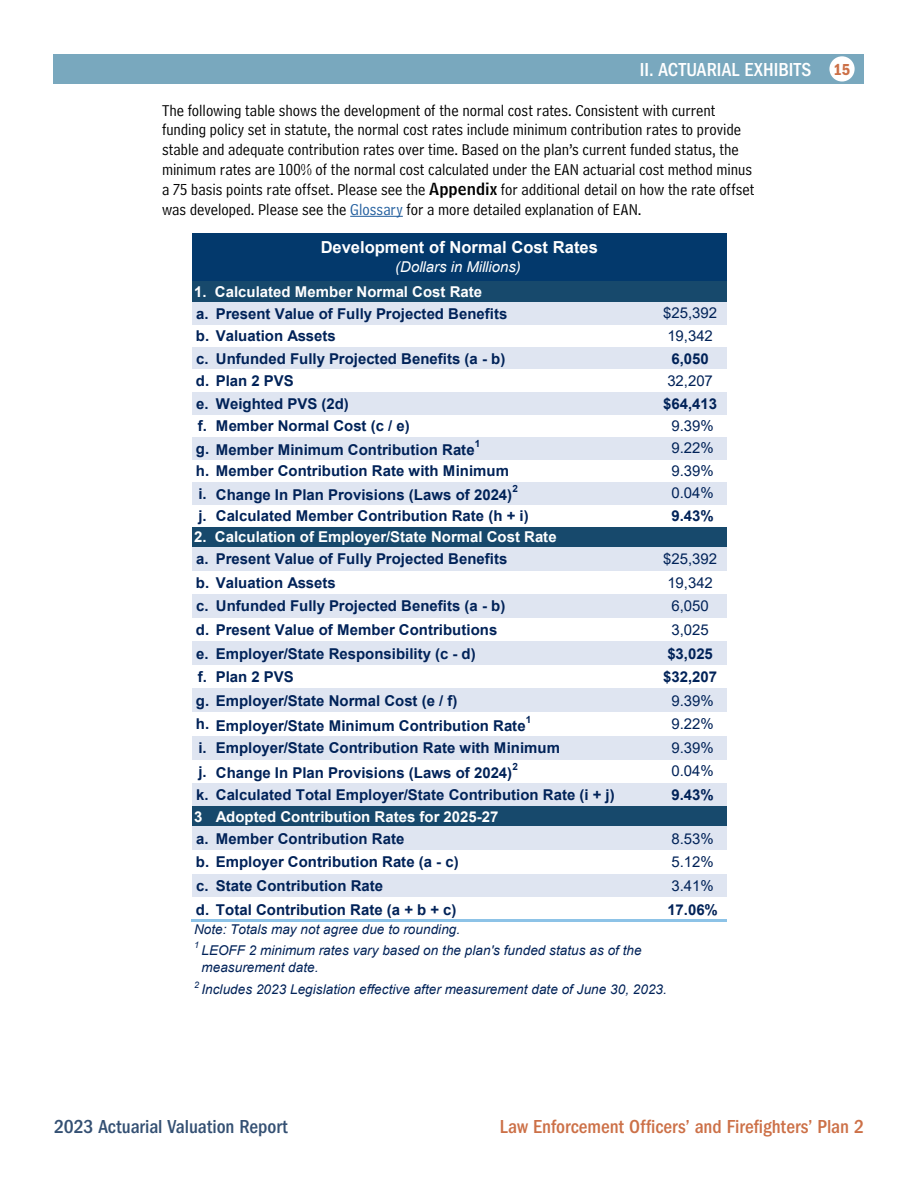
<style>
.page{position:relative;width:918px;height:1188px;background:#fff}
.page>*{position:absolute;margin:0;border:0;box-sizing:border-box;transform-origin:0 0}
.t1{font:500 condensed 19.5px "ITC Franklin Gothic Std";letter-spacing:.005em;color:#cc7047}
.t2{font:500 condensed 19.5px "ITC Franklin Gothic Std";letter-spacing:-.005em;color:#345073}
.t3{font:500 condensed 19.5px "ITC Franklin Gothic Std";color:#fff}
.t4{font:16.5px/19.8px "Bell Centennial Std Address";color:#000}
.t5{font:700 16.5px "Arial";color:#fff}
.t6{font:16.5px "ITC Franklin Gothic Std Dm Cd";color:#cc7047}
.t7{font:700 15px "Arial";color:#002258}
.t8{font:700 15px "Arial";color:#fff}
.t9{font:15px "Arial";color:#002258}
.t10{font:italic 15px "Arial";letter-spacing:-.005em;color:#fff}
.t11{font:italic 13.5px/17px "Arial";letter-spacing:.005em;color:#002258}
.t12{font:700 9.9px "Arial";color:#002258}
.t13{font:italic 9px "Arial";color:#002258}
.s1{font-family:"Bell Centennial Std Name Num"}
.s2{color:#215e9e}
</style>
<div class="page">
<div style="left:54px;top:54px;width:810px;height:30px;background:#79a8be"></div>
<div style="left:829px;top:56px;width:26px;height:26px;background:#fff;border-radius:50%"></div>
<hr style="left:350px;top:216px;width:53px;height:1px;background:#215e9e">
<div style="left:192px;top:233px;width:535px;height:49px;background:#03396c"></div>
<div style="left:192px;top:282px;width:535px;height:20px;background:#17496c"></div>
<div style="left:192px;top:302px;width:535px;height:23px;background:#dfe5f1"></div>
<div style="left:192px;top:347px;width:535px;height:23px;background:#dfe5f1"></div>
<div style="left:192px;top:369px;width:535px;height:23px;background:#fff"></div>
<div style="left:192px;top:392px;width:535px;height:23px;background:#dfe5f1"></div>
<div style="left:192px;top:437px;width:535px;height:23px;background:#dfe5f1"></div>
<div style="left:192px;top:482px;width:535px;height:23px;background:#dfe5f1"></div>
<div style="left:192px;top:527px;width:535px;height:20px;background:#17496c"></div>
<div style="left:192px;top:547px;width:535px;height:24px;background:#dfe5f1"></div>
<div style="left:192px;top:594px;width:535px;height:24px;background:#dfe5f1"></div>
<div style="left:192px;top:641px;width:535px;height:24px;background:#dfe5f1"></div>
<div style="left:192px;top:688px;width:535px;height:24px;background:#dfe5f1"></div>
<div style="left:192px;top:736px;width:535px;height:23px;background:#dfe5f1"></div>
<div style="left:192px;top:783px;width:535px;height:24px;background:#dfe5f1"></div>
<div style="left:192px;top:806px;width:535px;height:21px;background:#17496c"></div>
<div style="left:192px;top:827px;width:535px;height:23px;background:#dfe5f1"></div>
<div style="left:192px;top:874px;width:535px;height:23px;background:#dfe5f1"></div>
<hr style="left:191px;top:919px;width:536px;height:3px;background:#8dc3e7">
<h1 class="t3" style="left:640px;top:58px;width:38px">II. Actuarial</h1>
<h1 class="t3" style="left:744px;top:58px;width:14px">Exhibits</h1>
<p class="t4" style="left:162px;top:100px;width:594px">The following table shows the development of the normal cost rates. Consistent with current funding policy set in statute, the normal cost rates include minimum contribution rates to provide stable and adequate contribution rates over time. Based on the plan’s current funded status, the minimum rates are 100% of the normal cost calculated under the EAN actuarial cost method minus a 75 basis points rate offset. Please see the <span class="s1">Appendix</span> for additional detail on how the rate offset was developed. Please see the <span class="s2">Glossary</span> for a more detailed explanation of EAN.</p>
<p class="t5" style="left:321px;top:235px;width:279px">Development of Normal Cost Rates</p>
<p class="t10" style="left:395px;top:257px;width:127px">(Dollars in Millions)</p>
<p class="t8" style="left:194px;top:281px;width:289px">1. Calculated Member Normal Cost Rate</p>
<p class="t7" style="left:196px;top:303px;width:313px">a. Present Value of Fully Projected Benefits</p>
<p class="t9" style="left:663px;top:303px;width:55px">$25,392</p>
<p class="t7" style="left:196px;top:325px;width:142px">b. Valuation Assets</p>
<p class="t9" style="left:667px;top:325px;width:47px">19,342</p>
<p class="t7" style="left:196px;top:348px;width:311px">c. Unfunded Fully Projected Benefits (a - b)</p>
<p class="t7" style="left:671px;top:348px;width:39px">6,050</p>
<p class="t7" style="left:196px;top:370px;width:99px">d. Plan 2 PVS</p>
<p class="t9" style="left:667px;top:370px;width:47px">32,207</p>
<p class="t7" style="left:196px;top:393px;width:154px">e. Weighted PVS (2d)</p>
<p class="t7" style="left:663px;top:393px;width:55px">$64,413</p>
<p class="t7" style="left:198px;top:415px;width:214px">f. Member Normal Cost (c / e)</p>
<p class="t9" style="left:671px;top:415px;width:44px">9.39%</p>
<p class="t7" style="left:196px;top:439px;width:280px">g. Member Minimum Contribution Rate</p>
<p class="t12" style="left:475px;top:437px;width:7px">1</p>
<p class="t9" style="left:671px;top:438px;width:44px">9.22%</p>
<p class="t7" style="left:196px;top:460px;width:315px">h. Member Contribution Rate with Minimum</p>
<p class="t9" style="left:671px;top:460px;width:44px">9.39%</p>
<p class="t7" style="left:198px;top:484px;width:315px">i. Change In Plan Provisions (Laws of 2024)</p>
<p class="t12" style="left:512px;top:482px;width:7px">2</p>
<p class="t9" style="left:671px;top:483px;width:44px">0.04%</p>
<p class="t7" style="left:198px;top:505px;width:332px">j. Calculated Member Contribution Rate (h + i)</p>
<p class="t7" style="left:671px;top:505px;width:44px">9.43%</p>
<p class="t7" style="left:196px;top:548px;width:313px">a. Present Value of Fully Projected Benefits</p>
<p class="t9" style="left:663px;top:549px;width:55px">$25,392</p>
<p class="t7" style="left:196px;top:572px;width:142px">b. Valuation Assets</p>
<p class="t9" style="left:667px;top:572px;width:47px">19,342</p>
<p class="t7" style="left:196px;top:596px;width:311px">c. Unfunded Fully Projected Benefits (a - b)</p>
<p class="t9" style="left:671px;top:596px;width:39px">6,050</p>
<p class="t7" style="left:196px;top:619px;width:303px">d. Present Value of Member Contributions</p>
<p class="t9" style="left:671px;top:619px;width:39px">3,025</p>
<p class="t7" style="left:196px;top:643px;width:281px">e. Employer/State Responsibility (c - d)</p>
<p class="t7" style="left:667px;top:643px;width:47px">$3,025</p>
<p class="t7" style="left:198px;top:666px;width:97px">f. Plan 2 PVS</p>
<p class="t7" style="left:663px;top:666px;width:55px">$32,207</p>
<p class="t7" style="left:196px;top:690px;width:263px">g. Employer/State Normal Cost (e / f)</p>
<p class="t9" style="left:671px;top:690px;width:44px">9.39%</p>
<p class="t7" style="left:196px;top:715px;width:331px">h. Employer/State Minimum Contribution Rate</p>
<p class="t12" style="left:526px;top:713px;width:7px">1</p>
<p class="t9" style="left:671px;top:714px;width:44px">9.22%</p>
<p class="t7" style="left:198px;top:737px;width:363px">i. Employer/State Contribution Rate with Minimum</p>
<p class="t9" style="left:671px;top:737px;width:44px">9.39%</p>
<p class="t7" style="left:198px;top:762px;width:315px">j. Change In Plan Provisions (Laws of 2024)</p>
<p class="t12" style="left:512px;top:760px;width:7px">2</p>
<p class="t9" style="left:671px;top:761px;width:44px">0.04%</p>
<p class="t7" style="left:196px;top:784px;width:420px">k. Calculated Total Employer/State Contribution Rate (i + j)</p>
<p class="t7" style="left:671px;top:784px;width:44px">9.43%</p>
<p class="t8" style="left:194px;top:806px;width:306px">3 Adopted Contribution Rates for 2025-27</p>
<p class="t7" style="left:196px;top:828px;width:210px">a. Member Contribution Rate</p>
<p class="t9" style="left:671px;top:828px;width:44px">8.53%</p>
<p class="t7" style="left:196px;top:852px;width:264px">b. Employer Contribution Rate (a - c)</p>
<p class="t9" style="left:671px;top:852px;width:44px">5.12%</p>
<p class="t7" style="left:196px;top:875px;width:189px">c. State Contribution Rate</p>
<p class="t9" style="left:671px;top:875px;width:44px">3.41%</p>
<p class="t7" style="left:196px;top:899px;width:262px">d. Total Contribution Rate (a + b + c)</p>
<p class="t7" style="left:667px;top:899px;width:52px">17.06%</p>
<p class="t13" style="left:194px;top:939px;width:7px">1</p>
<p class="t11" style="left:201px;top:942px;width:442px">LEOFF 2 minimum rates vary based on the plan's funded status as of the measurement date.</p>
<p class="t8" style="left:194px;top:526px;width:364px">2. Calculation of Employer/State Normal Cost Rate</p>
<p class="t11" style="left:194px;top:921px;width:268px">Note: Totals may not agree due to rounding.</p>
<p class="t13" style="left:194px;top:979px;width:7px">2</p>
<p class="t11" style="left:201px;top:981px;width:467px">Includes 2023 Legislation effective after measurement date of June 30, 2023.</p>
<p class="t6" style="left:834px;top:60px;width:18px">15</p>
<h1 class="t2" style="left:54px;top:1116px;width:235px">2023 Actuarial Valuation Report</h1>
<h1 class="t1" style="left:500px;top:1116px;width:366px">Law Enforcement Officers’ and Firefighters’ Plan 2</h1>
</div>
